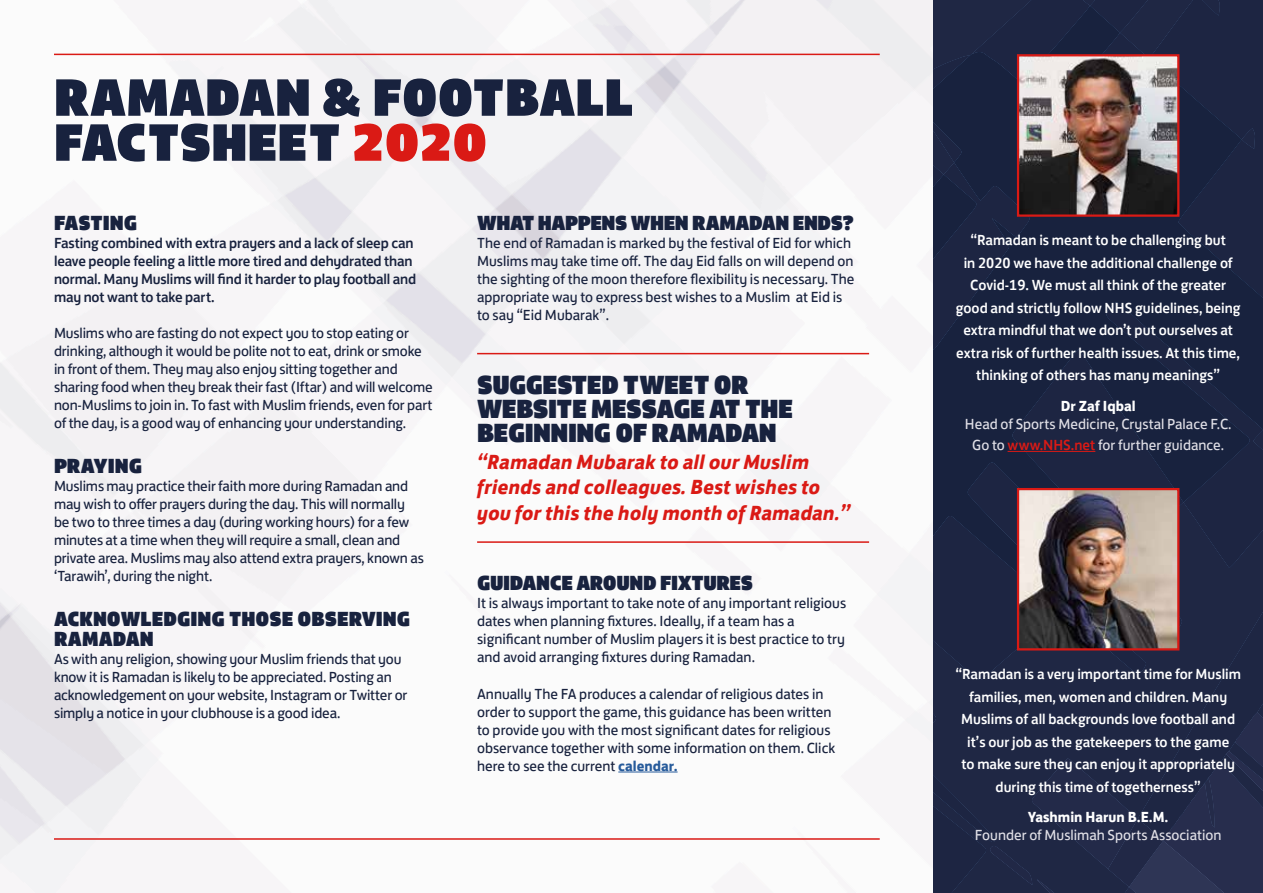
<style>
.page{position:relative;width:1263px;height:893px;background:#fff}
.page>*{position:absolute;margin:0;border:0;box-sizing:border-box;transform-origin:0 0}
.t1{font:54px/45px "FS Jack Poster";color:#18223e}
.t2{font:27px/24px "FS Jack Poster";letter-spacing:-.02em;color:#18223e}
.t3{font:italic 700 21px/25.2px "FS Jack";color:#da1a15}
.t4{font:21px "FS Jack Poster";letter-spacing:-.02em;color:#18223e}
.t5{font:21px/19.5px "FS Jack Poster";color:#18223e}
.t6{font:15px/18px "FS Jack";letter-spacing:-.01em;color:#18223e}
.t7{font:500 15px/22.5px "FS Jack";color:#fff;text-align:center}
.t8{font:500 15px/18px "FS Jack";letter-spacing:-.01em;color:#18223e}
.t9{font:15px/21px "FS Jack";color:#e0dfe6;text-align:center}
.t10{font:700 15px "FS Jack";color:#fff}
.s1{color:#da1a15}
.s2{font-weight:700;color:#275b9b}
.s3{font-weight:500;color:#da1a15}
</style>
<div class="page">
<hr style="left:54px;top:838px;width:826px;height:2px;background:#da1a15">
<hr style="left:477px;top:541px;width:392px;height:2px;background:#da1a15">
<hr style="left:477px;top:353px;width:392px;height:1px;background:#da1a15">
<hr style="left:54px;top:54px;width:826px;height:1px;background:#da1a15">
<svg style="left:933px;top:0;width:330px;height:893px;background:#1d2542"></svg>
<hr style="left:1007px;top:451px;width:88px;height:1px;background:#da1a15">
<img style="left:1020px;top:57px;width:156px;height:157px">
<div style="left:1017px;top:54px;width:162px;height:163px;border:2px solid #da1a15"></div>
<img style="left:1020px;top:491px;width:156px;height:156px">
<div style="left:1017px;top:488px;width:162px;height:162px;border:2px solid #da1a15"></div>
<hr style="left:618px;top:772px;width:60px;height:1px;background:#275b9b">
<h1 class="t1" style="left:54px;top:73px;width:581px">RAMADAN &amp; FOOTBALL<br>FACTSHEET <span class="s1">2020</span></h1>
<h3 class="t5" style="left:54px;top:213px;width:85px">FASTING</h3>
<p class="t8" style="left:54px;top:233px;width:364px">Fasting combined with extra prayers and a lack of sleep can leave people feeling a little more tired and dehydrated than normal. Many Muslims will find it harder to play football and may not want to take part.</p>
<p class="t6" style="left:54px;top:323px;width:380px">Muslims who are fasting do not expect you to stop eating or drinking, although it would be polite not to eat, drink or smoke in front of them. They may also enjoy sitting together and sharing food when they break their fast (Iftar) and will welcome non-Muslims to join in. To fast with Muslim friends, even for part of the day, is a good way of enhancing your understanding.</p>
<h3 class="t5" style="left:54px;top:456px;width:90px">PRAYING</h3>
<p class="t6" style="left:54px;top:476px;width:371px">Muslims may practice their faith more during Ramadan and may wish to offer prayers during the day. This will normally be two to three times a day (during working hours) for a few minutes at a time when they will require a small, clean and private area. Muslims may also attend extra prayers, known as ‘Tarawih’, during the night.</p>
<h3 class="t5" style="left:54px;top:609px;width:358px">ACKNOWLEDGING THOSE OBSERVING<br>RAMADAN</h3>
<p class="t6" style="left:54px;top:649px;width:355px">As with any religion, showing your Muslim friends that you know it is Ramadan is likely to be appreciated. Posting an acknowledgement on your website, Instagram or Twitter or simply a notice in your clubhouse is a good idea.</p>
<h3 class="t4" style="left:477px;top:205px;width:378px">WHAT HAPPENS WHEN RAMADAN ENDS?</h3>
<p class="t6" style="left:477px;top:233px;width:379px">The end of Ramadan is marked by the festival of Eid for which Muslims may take time off. The day Eid falls on will depend on the sighting of the moon therefore flexibility is necessary. The appropriate way to express best wishes to a Muslim at Eid is to say “Eid Mubarak”.</p>
<h2 class="t2" style="left:477px;top:371px;width:318px">SUGGESTED TWEET OR<br>WEBSITE MESSAGE AT THE<br>BEGINNING OF RAMADAN</h2>
<h3 class="t3" style="left:477px;top:448px;width:375px">“Ramadan Mubarak to all our Muslim friends and colleagues. Best wishes to you for this the holy month of Ramadan.”</h3>
<h3 class="t4" style="left:477px;top:565px;width:277px">GUIDANCE AROUND FIXTURES</h3>
<p class="t6" style="left:477px;top:593px;width:370px">It is always important to take note of any important religious dates when planning fixtures. Ideally, if a team has a significant number of Muslim players it is best practice to try and avoid arranging fixtures during Ramadan.</p>
<p class="t6" style="left:477px;top:683px;width:360px">Annually The FA produces a calendar of religious dates in order to support the game, this guidance has been written to provide you with the most significant dates for religious observance together with some information on them. Click here to see the current <span class="s2">calendar.</span></p>
<p class="t7" style="left:956px;top:228px;width:286px">“Ramadan is meant to be challenging but<br>in 2020 we have the additional challenge of Covid-19. We must all think of the greater good and strictly follow NHS guidelines, being extra mindful that we don’t put ourselves at extra risk of further health issues. At this time, thinking of others has many meanings”</p>
<p class="t10" style="left:1061px;top:393px;width:76px">Dr Zaf Iqbal</p>
<p class="t9" style="left:965px;top:412px;width:268px">Head of Sports Medicine, Crystal Palace F.C.<br>Go to <span class="s3">www.NHS.net</span> for further guidance.</p>
<p class="t7" style="left:955px;top:662px;width:287px">“Ramadan is a very important time for Muslim families, men, women and children. Many Muslims of all backgrounds love football and it’s our job as the gatekeepers to the game<br>to make sure they can enjoy it appropriately during this time of togetherness”</p>
<p class="t10" style="left:1028px;top:804px;width:142px">Yashmin Harun B.E.M.</p>
<p class="t9" style="left:975px;top:823px;width:248px">Founder of Muslimah Sports Association</p>
</div>
